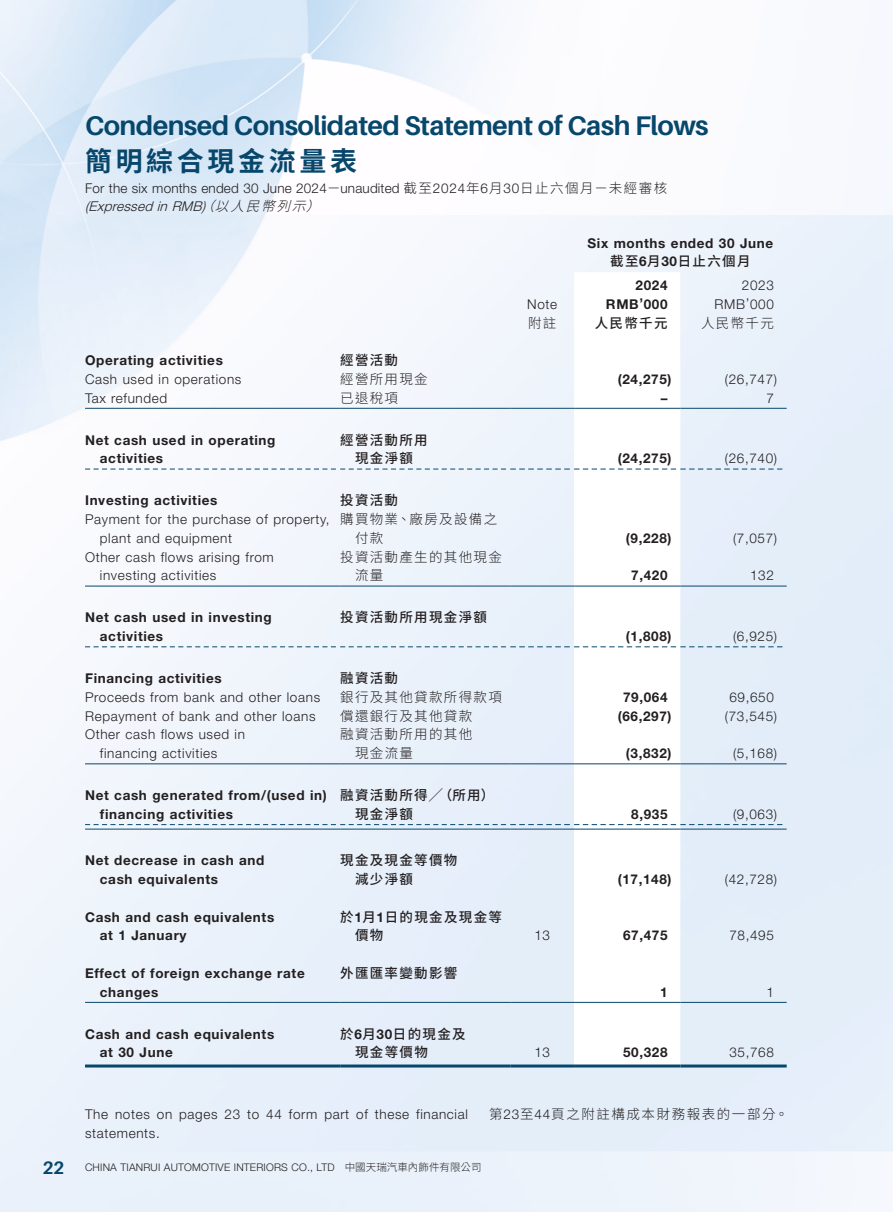
<style>
.page{position:relative;width:893px;height:1212px;background:#fff}
.page>*{position:absolute;margin:0;border:0;box-sizing:border-box;transform-origin:0 0}
.t1{font:700 27px "Aileron";letter-spacing:-.02em;color:#07476b}
.t2{font:700 27px "Source Han Sans TC";letter-spacing:.135em;color:#07476b}
.Body_Text{font:700 13.5px/18.8px "Helvetica Neue LT Std";letter-spacing:.05em;color:#231f20}
.Body_Text-2{font:300 13.5px/18.8px "Helvetica Neue LT Std";letter-spacing:.05em;color:#231f20}
.Body_Text-3{font:500 13.5px/18.8px "Source Han Sans TC";letter-spacing:.1em;color:#231f20}
.Body_Text-4{font:300 13.5px/18.5px "Helvetica Neue LT Std";letter-spacing:.015em;color:#231f20}
.Body_Text-5{font:300 13.5px/18.8px "Source Han Sans TC";letter-spacing:.1em;color:#231f20}
.C_Body_Text{font:300 13.5px "Source Han Sans TC";letter-spacing:.115em;color:#231f20}
.t3{font:300 10.5px "Helvetica Neue LT Std";letter-spacing:.02em;color:#231f20}
.s1{font-family:"Source Han Sans TC"}
.s2{font-style:italic}
.s3{font-family:"Source Han Sans TC";font-style:italic}
.s4{font-family:"Helvetica Neue LT Std";font-weight:700}
.s5{font-family:"Helvetica Neue LT Std"}
.s6{font-family:"Aileron";font-weight:700;font-size:18px;color:#07476b}
</style>
<div class="page">
<svg style="left:574px;top:407px;width:106px;height:595px"></svg>
<hr style="left:85px;top:408px;width:255px;height:1px;background:#07476b">
<hr style="left:340px;top:408px;width:170px;height:1px;background:#07476b">
<hr style="left:510px;top:408px;width:64px;height:1px;background:#07476b">
<hr style="left:574px;top:408px;width:106px;height:1px;background:#07476b">
<hr style="left:680px;top:408px;width:107px;height:1px;background:#07476b">
<svg style="left:85px;top:469px;width:697px;height:1px"></svg>
<hr style="left:85px;top:586px;width:255px;height:1px;background:#07476b">
<hr style="left:340px;top:586px;width:170px;height:1px;background:#07476b">
<hr style="left:510px;top:586px;width:64px;height:1px;background:#07476b">
<hr style="left:574px;top:586px;width:106px;height:1px;background:#07476b">
<hr style="left:680px;top:586px;width:107px;height:1px;background:#07476b">
<svg style="left:85px;top:646px;width:697px;height:1px"></svg>
<hr style="left:85px;top:763px;width:255px;height:1px;background:#07476b">
<hr style="left:340px;top:763px;width:170px;height:1px;background:#07476b">
<hr style="left:510px;top:763px;width:64px;height:1px;background:#07476b">
<hr style="left:574px;top:763px;width:106px;height:1px;background:#07476b">
<hr style="left:680px;top:763px;width:107px;height:1px;background:#07476b">
<svg style="left:85px;top:824px;width:697px;height:1px"></svg>
<hr style="left:85px;top:829px;width:255px;height:1px;background:#07476b">
<hr style="left:340px;top:829px;width:170px;height:1px;background:#07476b">
<hr style="left:510px;top:829px;width:64px;height:1px;background:#07476b">
<hr style="left:574px;top:829px;width:106px;height:1px;background:#07476b">
<hr style="left:680px;top:829px;width:107px;height:1px;background:#07476b">
<hr style="left:85px;top:1002px;width:255px;height:1px;background:#07476b">
<hr style="left:340px;top:1002px;width:170px;height:1px;background:#07476b">
<hr style="left:510px;top:1002px;width:64px;height:1px;background:#07476b">
<hr style="left:574px;top:1002px;width:106px;height:1px;background:#07476b">
<hr style="left:680px;top:1002px;width:107px;height:1px;background:#07476b">
<hr style="left:85px;top:1064px;width:255px;height:3px;background:#07476b">
<hr style="left:340px;top:1064px;width:170px;height:3px;background:#07476b">
<hr style="left:510px;top:1064px;width:64px;height:3px;background:#07476b">
<hr style="left:574px;top:1064px;width:106px;height:3px;background:#07476b">
<hr style="left:680px;top:1064px;width:107px;height:3px;background:#07476b">
<h1 class="t1" style="left:85px;top:111px;width:625px">Condensed Consolidated Statement of Cash Flows</h1>
<h1 class="t2" style="left:85px;top:146px;width:273px">簡明綜合現金流量表</h1>
<p class="Body_Text-4" style="left:85px;top:178px;width:584px">For the six months ended 30 June 2024<span class="s1">－</span>unaudited <span class="s1">截至</span>2024<span class="s1">年</span>6<span class="s1">月</span>30<span class="s1">日止六個月－未經審核</span><span class="s2">(Expressed in RMB)</span><span class="s3">（以人民幣列示）</span></p>
<p class="Body_Text" style="left:588px;top:233px;width:187px">Six months ended 30 June</p>
<p class="Body_Text-3" style="left:610px;top:252px;width:142px">截至<span class="s4">6</span>月<span class="s4">30</span>日止六個月</p>
<p class="Body_Text" style="left:636px;top:276px;width:33px">2024</p>
<p class="Body_Text-2" style="left:742px;top:276px;width:33px">2023</p>
<p class="Body_Text-2" style="left:527px;top:294px;width:31px">Note</p>
<p class="Body_Text" style="left:606px;top:294px;width:63px">RMB’000</p>
<p class="Body_Text-2" style="left:714px;top:294px;width:61px">RMB’000</p>
<p class="Body_Text-5" style="left:528px;top:313px;width:30px">附註</p>
<p class="Body_Text-3" style="left:595px;top:313px;width:74px">人民幣千元</p>
<p class="Body_Text-5" style="left:701px;top:313px;width:74px">人民幣千元</p>
<p class="Body_Text" style="left:85px;top:351px;width:139px">Operating activities</p>
<p class="Body_Text-3" style="left:340px;top:351px;width:59px">經營活動</p>
<p class="Body_Text-2" style="left:85px;top:369px;width:158px">Cash used in operations</p>
<p class="Body_Text-5" style="left:340px;top:370px;width:89px">經營所用現金</p>
<p class="Body_Text" style="left:618px;top:369px;width:55px">(24,275)</p>
<p class="Body_Text-2" style="left:725px;top:369px;width:54px">(26,747)</p>
<p class="Body_Text-2" style="left:85px;top:388px;width:84px">Tax refunded</p>
<p class="Body_Text-5" style="left:340px;top:388px;width:59px">已退稅項</p>
<p class="Body_Text" style="left:661px;top:388px;width:8px">–</p>
<p class="Body_Text-2" style="left:766px;top:388px;width:9px">7</p>
<p class="Body_Text" style="left:100px;top:430px;width:177px;text-indent:-15px">Net cash used in operating activities</p>
<p class="Body_Text-3" style="left:340px;top:430px;width:89px;text-align:center">經營活動所用現金淨額</p>
<p class="Body_Text" style="left:618px;top:449px;width:55px">(24,275)</p>
<p class="Body_Text-2" style="left:725px;top:449px;width:54px">(26,740)</p>
<p class="Body_Text" style="left:85px;top:491px;width:134px">Investing activities</p>
<p class="Body_Text-3" style="left:340px;top:491px;width:59px">投資活動</p>
<p class="Body_Text-2" style="left:100px;top:510px;width:231px;text-indent:-15px">Payment for the purchase of property, plant and equipment</p>
<p class="Body_Text-5" style="left:355px;top:510px;width:144px;text-indent:-15px">購買物業、廠房及設備之付款</p>
<p class="Body_Text-2" style="left:100px;top:547px;width:175px;text-indent:-15px">Other cash flows arising from investing activities</p>
<p class="Body_Text-5" style="left:355px;top:547px;width:148px;text-indent:-15px">投資活動產生的其他現金流量</p>
<p class="Body_Text" style="left:100px;top:608px;width:173px;text-indent:-15px">Net cash used in investing activities</p>
<p class="Body_Text-3" style="left:340px;top:608px;width:148px">投資活動所用現金淨額</p>
<p class="Body_Text" style="left:626px;top:528px;width:47px">(9,228)</p>
<p class="Body_Text-2" style="left:733px;top:528px;width:46px">(7,057)</p>
<p class="Body_Text" style="left:631px;top:566px;width:38px">7,420</p>
<p class="Body_Text-2" style="left:750px;top:566px;width:25px">132</p>
<p class="Body_Text" style="left:626px;top:627px;width:47px">(1,808)</p>
<p class="Body_Text-2" style="left:733px;top:627px;width:46px">(6,925)</p>
<p class="Body_Text" style="left:85px;top:669px;width:138px">Financing activities</p>
<p class="Body_Text-3" style="left:340px;top:669px;width:59px">融資活動</p>
<p class="Body_Text-2" style="left:85px;top:687px;width:237px">Proceeds from bank and other loans</p>
<p class="Body_Text-5" style="left:340px;top:688px;width:163px">銀行及其他貸款所得款項</p>
<p class="Body_Text" style="left:623px;top:687px;width:46px">79,064</p>
<p class="Body_Text-2" style="left:729px;top:687px;width:46px">69,650</p>
<p class="Body_Text-2" style="left:85px;top:706px;width:232px">Repayment of bank and other loans</p>
<p class="Body_Text-5" style="left:340px;top:706px;width:134px">償還銀行及其他貸款</p>
<p class="Body_Text" style="left:618px;top:706px;width:55px">(66,297)</p>
<p class="Body_Text-2" style="left:725px;top:706px;width:54px">(73,545)</p>
<p class="Body_Text-2" style="left:100px;top:725px;width:147px;text-indent:-15px">Other cash flows used in financing activities</p>
<p class="Body_Text-5" style="left:355px;top:725px;width:119px;text-indent:-15px">融資活動所用的其他現金流量</p>
<p class="Body_Text" style="left:626px;top:744px;width:47px">(3,832)</p>
<p class="Body_Text-2" style="left:733px;top:744px;width:46px">(5,168)</p>
<p class="Body_Text" style="left:100px;top:786px;width:228px;text-indent:-15px">Net cash generated from/(used in) financing activities</p>
<p class="Body_Text-3" style="left:355px;top:786px;width:141px;text-indent:-15px">融資活動所得╱（所用）現金淨額</p>
<p class="Body_Text" style="left:100px;top:851px;width:166px;text-indent:-15px">Net decrease in cash and cash equivalents</p>
<p class="Body_Text-3" style="left:355px;top:851px;width:104px;text-indent:-15px">現金及現金等價物減少淨額</p>
<p class="Body_Text" style="left:100px;top:907px;width:176px;text-indent:-15px">Cash and cash equivalents at 1 January</p>
<p class="Body_Text-3" style="left:355px;top:907px;width:148px;text-indent:-15px">於<span class="s4">1</span>月<span class="s4">1</span>日的現金及現金等價物</p>
<p class="Body_Text" style="left:100px;top:963px;width:206px;text-indent:-15px">Effect of foreign exchange rate changes</p>
<p class="Body_Text-3" style="left:340px;top:964px;width:119px">外匯匯率變動影響</p>
<p class="Body_Text" style="left:100px;top:1024px;width:176px;text-indent:-15px">Cash and cash equivalents at 30 June</p>
<p class="Body_Text-3" style="left:355px;top:1024px;width:112px;text-indent:-15px">於<span class="s4">6</span>月<span class="s4">30</span>日的現金及現金等價物</p>
<p class="Body_Text" style="left:631px;top:804px;width:38px">8,935</p>
<p class="Body_Text-2" style="left:733px;top:804px;width:46px">(9,063)</p>
<p class="Body_Text" style="left:618px;top:870px;width:55px">(17,148)</p>
<p class="Body_Text-2" style="left:725px;top:870px;width:54px">(42,728)</p>
<p class="Body_Text-2" style="left:534px;top:926px;width:17px">13</p>
<p class="Body_Text" style="left:623px;top:926px;width:46px">67,475</p>
<p class="Body_Text-2" style="left:729px;top:926px;width:46px">78,495</p>
<p class="Body_Text" style="left:660px;top:982px;width:9px">1</p>
<p class="Body_Text-2" style="left:766px;top:982px;width:9px">1</p>
<p class="Body_Text-2" style="left:534px;top:1043px;width:17px">13</p>
<p class="Body_Text" style="left:623px;top:1043px;width:46px">50,328</p>
<p class="Body_Text-2" style="left:729px;top:1043px;width:46px">35,768</p>
<p class="Body_Text-2" style="left:85px;top:1104px;width:384px;line-height:19.5px">The notes on pages 23 to 44 form part of these financial statements.</p>
<p class="C_Body_Text" style="left:489px;top:1106px;width:301px">第<span class="s5">23</span>至<span class="s5">44</span>頁之附註構成本財務報表的一部分。</p>
<p class="t3" style="left:42px;top:1161px;width:441px"><span class="s6">22</span> CHINA TIANRUI AUTOMOTIVE INTERIORS CO., LTD<span class="s1">　中國天瑞汽車內飾件有限公司</span></p>
</div>
